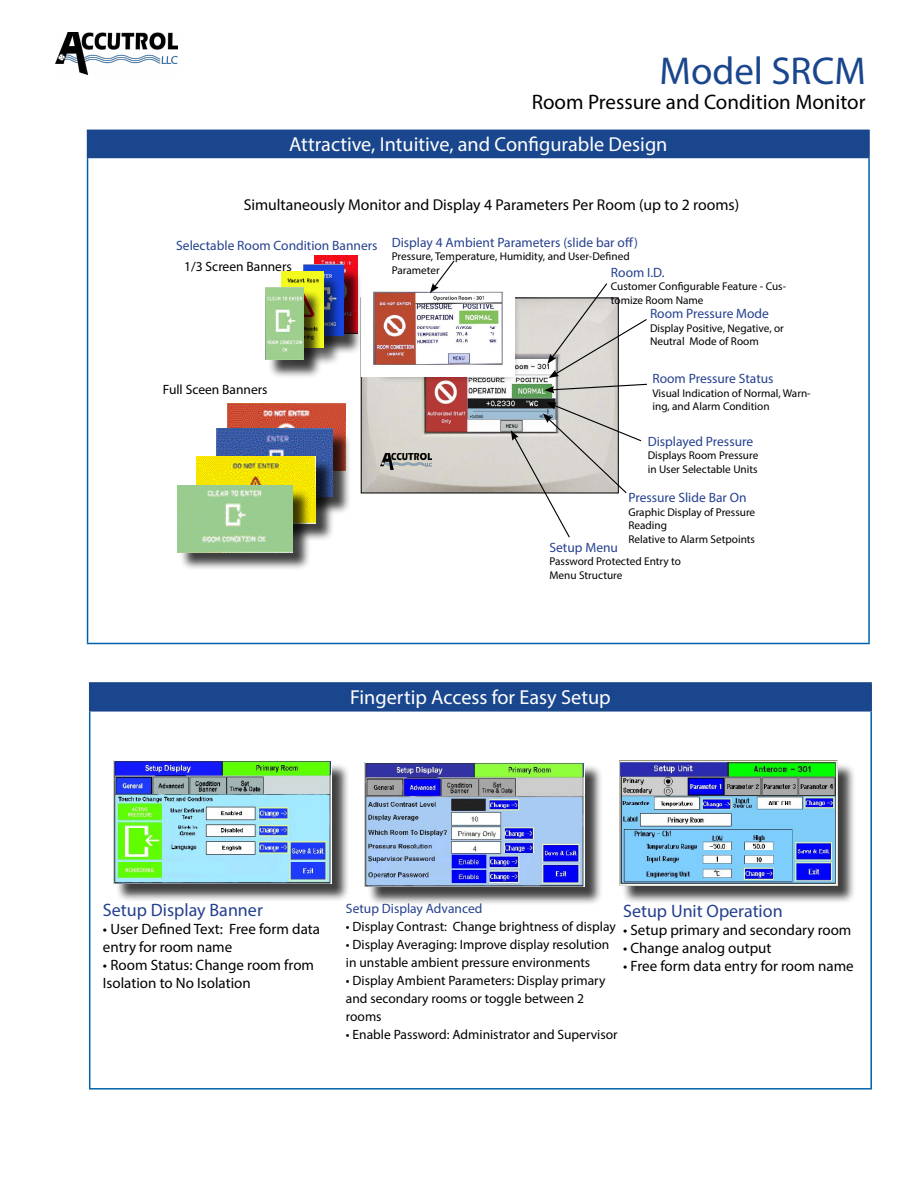
<style>
.page{position:relative;width:918px;height:1188px;background:#fff}
.page>*{position:absolute;margin:0;border:0;box-sizing:border-box;transform-origin:0 0}
.t1{font:39px "Myriad Pro";color:#1a468d}
.t2{font:21px "Myriad Pro";color:#000}
.t3{font:20.25px "Myriad Pro";color:#fff}
.t4{font:18px "Myriad Pro";color:#25408f}
.t5{font:15.75px "Myriad Pro";color:#000}
.t6{font:15px/18px "Myriad Pro";color:#000}
.t7{font:13.5px/18px "Myriad Pro";color:#000}
.t8{font:13.5px "Myriad Pro";color:#25408f}
.t9{font:11.25px/13.5px "Myriad Pro";color:#000}
</style>
<div class="page">
<div style="left:90px;top:683px;width:781px;height:28px;background:#1a468d"></div>
<hr style="left:89px;top:712px;width:1px;height:376px;background:#0060a9">
<hr style="left:870px;top:712px;width:2px;height:376px;background:#0060a9">
<hr style="left:89px;top:1088px;width:783px;height:2px;background:#0060a9">
<hr style="left:89px;top:682px;width:783px;height:2px;background:#1a468d">
<svg style="left:89px;top:684px;width:1px;height:26px"></svg>
<hr style="left:870px;top:684px;width:2px;height:26px;background:#1a468d">
<hr style="left:89px;top:710px;width:783px;height:2px;background:#1a468d">
<div style="left:88px;top:130px;width:781px;height:27px;background:#1a468d"></div>
<hr style="left:87px;top:158px;width:1px;height:485px;background:#0060a9">
<hr style="left:868px;top:158px;width:2px;height:485px;background:#0060a9">
<hr style="left:87px;top:643px;width:783px;height:1px;background:#0060a9">
<hr style="left:87px;top:130px;width:783px;height:1px;background:#1a468d">
<svg style="left:87px;top:131px;width:1px;height:26px"></svg>
<hr style="left:868px;top:131px;width:2px;height:26px;background:#1a468d">
<hr style="left:87px;top:157px;width:783px;height:1px;background:#1a468d">
<img style="left:315px;top:256px;width:43px;height:12px">
<img style="left:228px;top:404px;width:118px;height:27px">
<img style="left:363px;top:300px;width:254px;height:191px">
<svg style="left:511px;top:402px;width:131px;height:136px"></svg>
<svg style="left:544px;top:283px;width:103px;height:110px"></svg>
<div style="left:375px;top:294px;width:146px;height:89px;background:#000;opacity:.46"></div>
<img style="left:363px;top:291px;width:151px;height:86px">
<div style="left:219px;top:431px;width:132px;height:84px;background:#000;opacity:.75"></div>
<img style="left:217px;top:429px;width:116px;height:30px">
<div style="left:199px;top:459px;width:136px;height:83px;background:#000;opacity:.75"></div>
<img style="left:197px;top:457px;width:119px;height:66px">
<div style="left:180px;top:489px;width:131px;height:82px;background:#000;opacity:.75"></div>
<img style="left:177px;top:486px;width:116px;height:66px">
<svg style="left:430px;top:260px;width:26px;height:33px"></svg>
<div style="left:306px;top:268px;width:56px;height:86px;background:#000;opacity:.75"></div>
<img style="left:304px;top:265px;width:40px;height:71px">
<div style="left:284px;top:273px;width:58px;height:93px;background:#000;opacity:.57"></div>
<img style="left:281px;top:271px;width:42px;height:77px">
<div style="left:267px;top:290px;width:55px;height:88px;background:#000;opacity:.75"></div>
<img style="left:265px;top:287px;width:39px;height:73px">
<div style="left:622px;top:763px;width:234px;height:141px;background:#000;opacity:.75"></div>
<img style="left:619px;top:760px;width:219px;height:125px">
<div style="left:115px;top:763px;width:235px;height:139px;background:#000;opacity:.75"></div>
<img style="left:113px;top:760px;width:218px;height:124px">
<div style="left:367px;top:764px;width:236px;height:141px;background:#000;opacity:.75"></div>
<img style="left:365px;top:762px;width:220px;height:125px">
<img style="left:381px;top:453px;width:51px;height:17px">
<img style="left:55px;top:32px;width:122px;height:42px">
<h1 class="t1" style="left:659px;top:47px;width:208px">Model SRCM</h1>
<h2 class="t2" style="left:532px;top:89px;width:336px">Room Pressure and Condition Monitor</h2>
<h3 class="t3" style="left:289px;top:132px;width:380px">Attractive, Intuitive, and Configurable Design</h3>
<h3 class="t5" style="left:244px;top:195px;width:497px">Simultaneously Monitor and Display 4 Parameters Per Room (up to 2 rooms)</h3>
<p class="t8" style="left:176px;top:237px;width:203px">Selectable Room Condition Banners</p>
<p class="t7" style="left:184px;top:257px;width:109px">1/3 Screen Banners</p>
<p class="t7" style="left:163px;top:380px;width:106px">Full Sceen Banners</p>
<p class="t8" style="left:392px;top:234px;width:248px">Display 4 Ambient Parameters (slide bar off)</p>
<p class="t9" style="left:392px;top:250px;width:239px">Pressure, Temperature, Humidity, and User-Defined<br>Parameter</p>
<p class="t8" style="left:611px;top:264px;width:55px">Room I.D.</p>
<p class="t9" style="left:611px;top:280px;width:177px">Customer Configurable Feature - Cus&shy;tomize Room Name</p>
<p class="t8" style="left:650px;top:305px;width:121px">Room Pressure Mode</p>
<p class="t9" style="left:650px;top:321px;width:135px">Display Positive, Negative, or<br>Neutral Mode of Room</p>
<p class="t8" style="left:653px;top:371px;width:123px">Room Pressure Status</p>
<p class="t9" style="left:653px;top:386px;width:160px">Visual Indication of Normal, Warn&shy;ing, and Alarm Condition</p>
<p class="t8" style="left:648px;top:433px;width:107px">Displayed Pressure</p>
<p class="t9" style="left:648px;top:449px;width:112px">Displays Room Pressure in User Selectable Units</p>
<p class="t8" style="left:628px;top:490px;width:120px">Pressure Slide Bar On</p>
<p class="t9" style="left:628px;top:505px;width:128px">Graphic Display of Pressure<br>Reading<br>Relative to Alarm Setpoints</p>
<p class="t8" style="left:549px;top:539px;width:70px">Setup Menu</p>
<p class="t9" style="left:549px;top:554px;width:133px">Password Protected Entry to<br>Menu Structure</p>
<h3 class="t3" style="left:350px;top:685px;width:262px">Fingertip Access for Easy Setup</h3>
<h3 class="t4" style="left:103px;top:899px;width:161px">Setup Display Banner</h3>
<h3 class="t6" style="left:103px;top:920px;width:219px">• User Defined Text: Free form data entry for room name</h3>
<h3 class="t6" style="left:103px;top:956px;width:213px">• Room Status: Change room from<br>Isolation to No Isolation</h3>
<p class="t8" style="left:346px;top:900px;width:138px">Setup Display Advanced</p>
<p class="t7" style="left:346px;top:918px;width:271px">• Display Contrast: Change brightness of display</p>
<p class="t7" style="left:346px;top:936px;width:265px">• Display Averaging: Improve display resolution in unstable ambient pressure environments</p>
<p class="t7" style="left:346px;top:972px;width:261px">• Display Ambient Parameters: Display primary and secondary rooms or toggle between 2 rooms</p>
<p class="t7" style="left:346px;top:1026px;width:273px">• Enable Password: Administrator and Supervisor</p>
<h3 class="t4" style="left:623px;top:900px;width:161px">Setup Unit Operation</h3>
<h3 class="t6" style="left:623px;top:921px;width:230px">• Setup primary and secondary room</h3>
<h3 class="t6" style="left:623px;top:939px;width:150px">• Change analog output</h3>
<h3 class="t6" style="left:623px;top:957px;width:232px">• Free form data entry for room name</h3>
</div>
